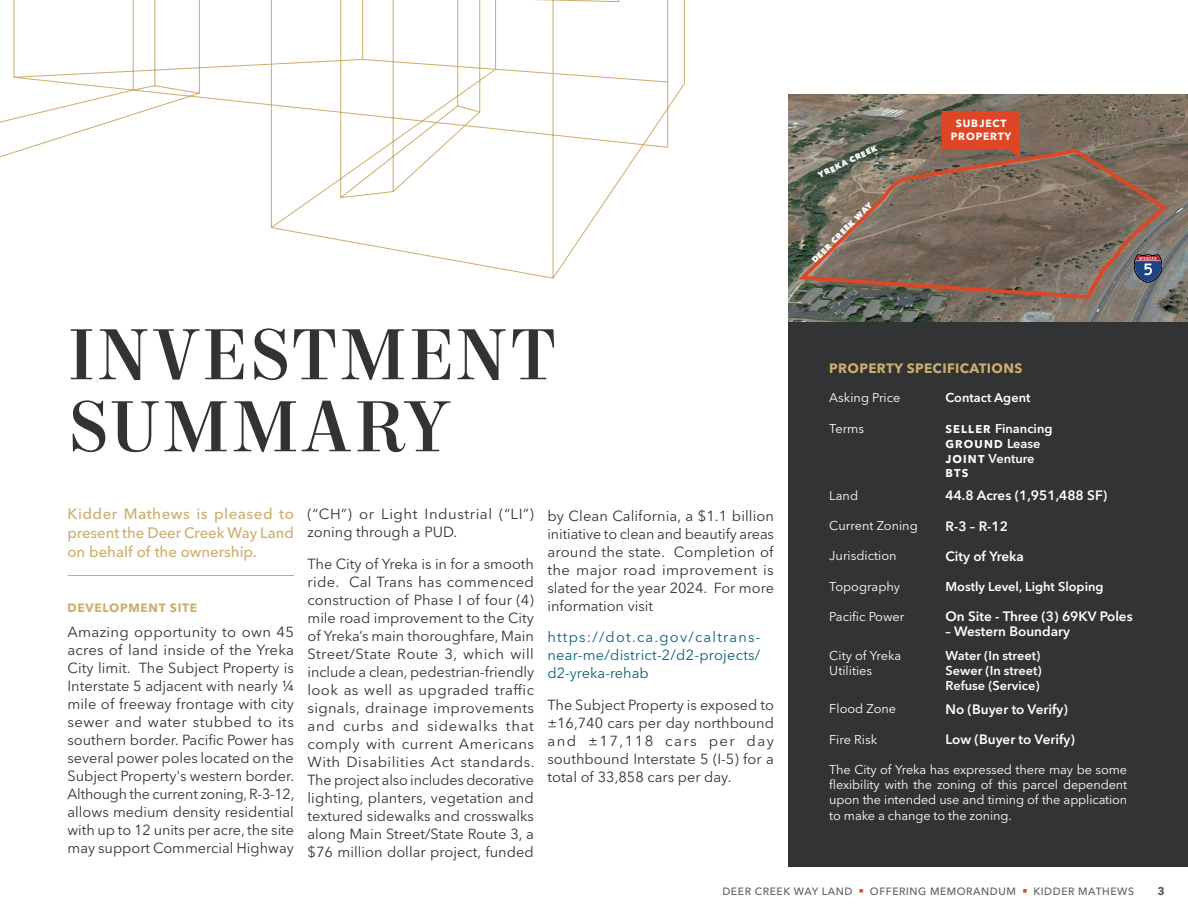
<style>
.page{position:relative;width:1188px;height:918px;background:#fff}
.page>*{position:absolute;margin:0;border:0;box-sizing:border-box;transform-origin:0 0}
.t1{font:500 72px/72px "Mort Modern 09";letter-spacing:.025em;color:#323335}
.t2{font:500 15px/19.2px "Avenir Next LT Pro";color:#cbae6c;text-align:justify}
.t3{font:14.55px/18px "Avenir Next LT Pro";color:#323335;text-align:justify}
.t4{font:14.55px/18px "Avenir Next LT Pro";letter-spacing:.02em;color:#096177;text-align:justify}
.t5{font:14.55px/18px "Avenir Next LT Pro";letter-spacing:.04em;color:#323335}
.t6{font:600 13.5px "Avenir Next LT Pro";color:#fff}
.t7{font:700 13.5px "Avenir Next LT Pro";letter-spacing:.025em;color:#cbae6c}
.t8{font:12.75px/15.3px "Avenir Next LT Pro";color:#fff}
.t9{font:600 12.75px/15.3px "Avenir Next LT Pro";color:#fff;text-align:justify}
.t10{font:700 12px "Avenir Next LT Pro";letter-spacing:.06em;color:#cbae6c}
.t11{font:700 11.25px "Avenir Next LT Pro";letter-spacing:.1em;color:#fff}
.t12{font:700 11.25px "Avenir Next LT Pro";color:#5f5d5e}
.t13{font:500 10.5px "Avenir Next LT Pro";letter-spacing:.05em;color:#5f5d5e}
.t14{font:700 10.35px/12.8px "Avenir Next LT Pro";letter-spacing:.08em;color:#fff;text-align:center}
.t15{font:800 8.1px "Avenir Next LT Pro";color:#fff}
.s1{font-weight:700;font-size:11.25px}
.s2{font-weight:600;font-size:12.75px}
.s3{color:#de4726}
</style>
<div class="page">
<hr style="left:68px;top:575px;width:226px;height:1px;background:#cbae6c">
<div style="left:789px;top:322px;width:399px;height:545px;background:#323335"></div>
<img style="left:789px;top:95px;width:399px;height:227px">
<svg style="left:797px;top:146px;width:374px;height:155px;background:#7b6a5c"></svg>
<svg style="left:1134px;top:255px;width:28px;height:27px"></svg>
<svg style="left:1008px;top:148px;width:12px;height:12px"></svg>
<div style="left:942px;top:111px;width:78px;height:37px;background:#de4726"></div>
<svg style="left:0;top:0;width:685px;height:278px"></svg>
<h1 class="t1" style="left:68px;top:322px;width:491px">INVESTMENT<br>SUMMARY</h1>
<p class="t2" style="left:68px;top:504px;width:228px">Kidder Mathews is pleased to present the Deer Creek Way Land on behalf of the ownership.</p>
<p class="t10" style="left:68px;top:601px;width:131px">DEVELOPMENT SITE</p>
<p class="t3" style="left:68px;top:623px;width:228px">Amazing opportunity to own 45 acres of land inside of the Yreka City limit. The Subject Property is Interstate 5 adjacent with nearly ¼ mile of freeway frontage with city sewer and water stubbed to its southern border. Pacific Power has several power poles located on the Subject Property's western border.<br>Although the current zoning, R-3-12, allows medium density residential with up to 12 units per acre, the site may support Commercial Highway</p>
<p class="t5" style="left:308px;top:505px;width:228px">(“CH”) or Light Industrial (“LI”) zoning through a PUD.</p>
<p class="t3" style="left:308px;top:555px;width:229px">The City of Yreka is in for a smooth ride. Cal Trans has commenced construction of Phase I of four (4) mile road improvement to the City of Yreka’s main thoroughfare, Main Street/State Route 3, which will include a clean, pedestrian-friendly look as well as upgraded traffic signals, drainage improvements and curbs and sidewalks that comply with current Americans With Disabilities Act standards.<br>The project also includes decorative lighting, planters, vegetation and textured sidewalks and crosswalks along Main Street/State Route 3, a $76 million dollar project, funded</p>
<p class="t3" style="left:548px;top:507px;width:228px">by Clean California, a $1.1 billion initiative to clean and beautify areas around the state. Completion of the major road improvement is slated for the year 2024. For more information visit</p>
<p class="t4" style="left:548px;top:628px;width:215px">https://dot.ca.gov/caltrans&shy;near-me/district-2/d2-projects/ d2-yreka-rehab</p>
<p class="t3" style="left:548px;top:696px;width:228px">The Subject Property is exposed to ±16,740 cars per day northbound and ±17,118 cars per day southbound Interstate 5 (I-5) for a total of 33,858 cars per day.</p>
<p class="t15" style="left:817px;top:171px;width:66px;rotate:-26deg">YREKA CREEK</p>
<p class="t15" style="left:810px;top:258px;width:83px;rotate:-45deg">DEER CREEK WAY</p>
<p class="t14" style="left:951px;top:117px;width:62px">SUBJECT<br>PROPERTY</p>
<p class="t7" style="left:829px;top:360px;width:194px">PROPERTY SPECIFICATIONS</p>
<p class="t8" style="left:829px;top:390px;width:73px">Asking Price</p>
<p class="t9" style="left:946px;top:390px;width:86px">Contact Agent</p>
<p class="t8" style="left:829px;top:421px;width:36px">Terms</p>
<p class="t9" style="left:946px;top:420px;width:109px"><span class="s1">SELLER</span> Financing</p>
<p class="t11" style="left:946px;top:437px;width:97px">GROUND <span class="s2">Lease</span></p>
<p class="t9" style="left:946px;top:451px;width:91px"><span class="s1">JOINT</span> Venture</p>
<p class="t11" style="left:946px;top:466px;width:24px">BTS</p>
<p class="t8" style="left:829px;top:488px;width:30px">Land</p>
<p class="t6" style="left:946px;top:488px;width:163px">44.8 Acres (1,951,488 SF)</p>
<p class="t8" style="left:829px;top:518px;width:90px">Current Zoning</p>
<p class="t6" style="left:946px;top:518px;width:64px">R-3 – R-12</p>
<p class="t8" style="left:829px;top:548px;width:69px">Jurisdiction</p>
<p class="t6" style="left:946px;top:548px;width:80px">City of Yreka</p>
<p class="t8" style="left:829px;top:578px;width:72px">Topography</p>
<p class="t9" style="left:946px;top:578px;width:160px">Mostly Level, Light Sloping</p>
<p class="t8" style="left:829px;top:609px;width:77px">Pacific Power</p>
<p class="t6" style="left:946px;top:609px;width:189px">On Site - Three (3) 69KV Poles</p>
<p class="t6" style="left:946px;top:624px;width:126px">– Western Boundary</p>
<p class="t8" style="left:829px;top:647px;width:74px">City of Yreka<br>Utilities</p>
<p class="t9" style="left:946px;top:647px;width:98px">Water (In street)<br>Sewer (In street)<br>Refuse (Service)</p>
<p class="t8" style="left:829px;top:701px;width:68px">Flood Zone</p>
<p class="t6" style="left:946px;top:701px;width:124px">No (Buyer to Verify)</p>
<p class="t8" style="left:829px;top:731px;width:49px">Fire Risk</p>
<p class="t6" style="left:946px;top:731px;width:131px">Low (Buyer to Verify)</p>
<p class="t8" style="left:829px;top:762px;width:299px;text-align:justify">The City of Yreka has expressed there may be some flexibility with the zoning of this parcel dependent upon the intended use and timing of the application to make a change to the zoning.</p>
<p class="t13" style="left:722px;top:885px;width:413px">DEER CREEK WAY LAND <span class="s3">■</span> OFFERING MEMORANDUM <span class="s3">■</span> KIDDER MATHEWS</p>
<p class="t12" style="left:1157px;top:884px;width:9px">3</p>
</div>
